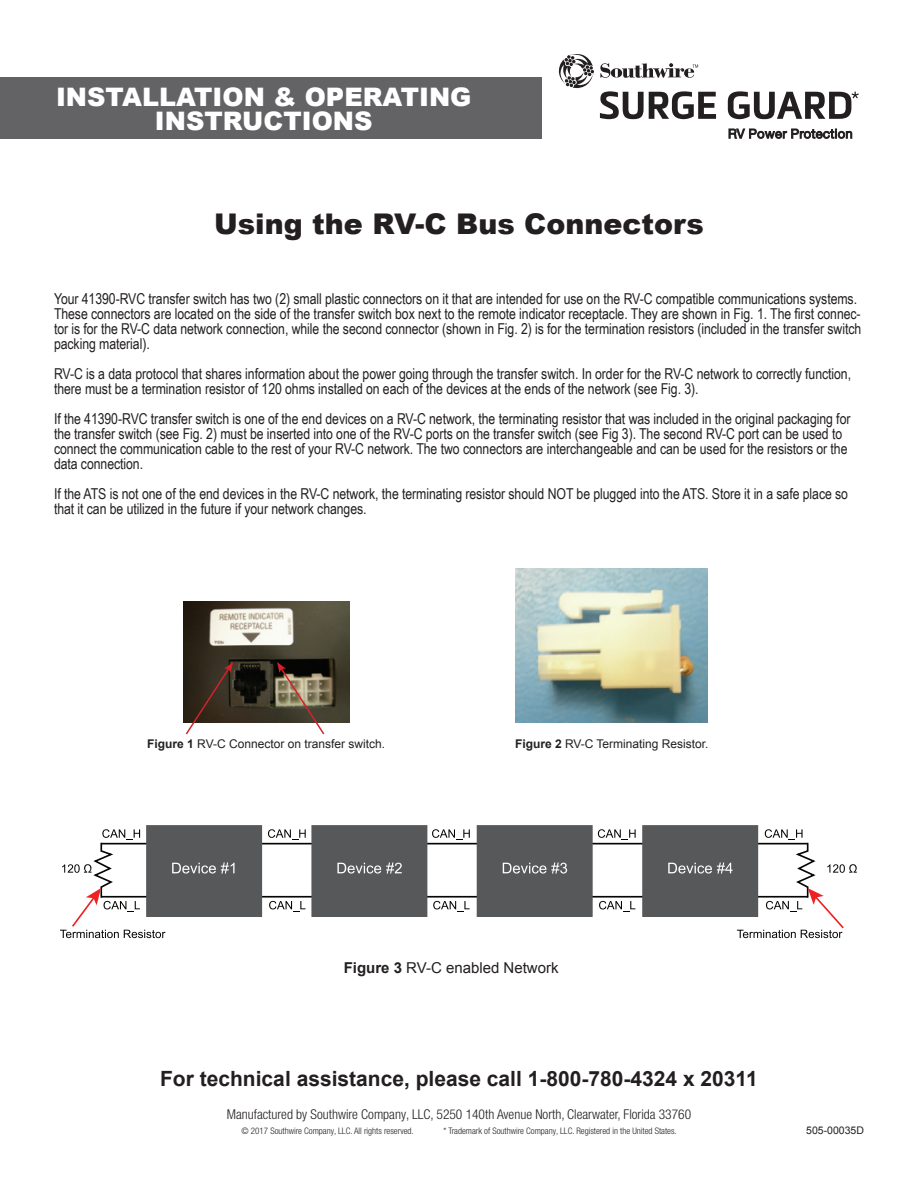
<style>
.page{position:relative;width:918px;height:1188px;background:#fff}
.page>*{position:absolute;margin:0;border:0;box-sizing:border-box;transform-origin:0 0}
.t1{font:900 28.5px "Arial";color:#231f20}
.t2{font:900 25.5px/24px "Arial";color:#fff;text-align:center}
.t3{font:700 21px "Arial";color:#231f20}
.t4{font:15px/15px "Arial Narrow";letter-spacing:-.005em;color:#231f20}
.t5{font:15px "Arial";color:#231f20}
.t6{font:300 condensed 13.5px "Helvetica Neue LT Pro";color:#231f20}
.t7{font:12px "Arial";color:#231f20}
.t8{font:10.5px "Arial";color:#231f20}
.t9{font:300 condensed 9px "Helvetica Neue LT Pro";color:#231f20}
.s1{font-weight:700}
</style>
<div class="page">
<svg style="left:559px;top:54px;width:35px;height:35px"></svg>
<svg style="left:600px;top:91px;width:116px;height:28px"></svg>
<svg style="left:729px;top:129px;width:123px;height:10px"></svg>
<svg style="left:600px;top:63px;width:98px;height:15px"></svg>
<svg style="left:728px;top:91px;width:131px;height:28px"></svg>
<hr style="left:101px;top:843px;width:707px;height:1px;background:#050504">
<hr style="left:101px;top:896px;width:707px;height:2px;background:#050504">
<div style="left:147px;top:826px;width:114px;height:90px;background:#57585a"></div>
<div style="left:146px;top:825px;width:116px;height:92px;border:2px solid #57585a"></div>
<svg style="left:172px;top:863px;width:63px;height:11px"></svg>
<svg style="left:269px;top:901px;width:36px;height:11px"></svg>
<svg style="left:433px;top:901px;width:37px;height:11px"></svg>
<svg style="left:599px;top:901px;width:36px;height:11px"></svg>
<svg style="left:268px;top:829px;width:38px;height:11px"></svg>
<svg style="left:432px;top:829px;width:38px;height:11px"></svg>
<svg style="left:598px;top:829px;width:38px;height:11px"></svg>
<div style="left:312px;top:826px;width:115px;height:90px;background:#57585a"></div>
<div style="left:311px;top:825px;width:116px;height:92px;border:2px solid #57585a"></div>
<svg style="left:337px;top:863px;width:65px;height:11px"></svg>
<div style="left:478px;top:826px;width:114px;height:90px;background:#57585a"></div>
<div style="left:477px;top:825px;width:116px;height:92px;border:2px solid #57585a"></div>
<svg style="left:503px;top:863px;width:64px;height:11px"></svg>
<div style="left:643px;top:826px;width:114px;height:90px;background:#57585a"></div>
<div style="left:642px;top:825px;width:116px;height:92px;border:2px solid #57585a"></div>
<svg style="left:60px;top:829px;width:105px;height:109px"></svg>
<svg style="left:668px;top:829px;width:189px;height:109px"></svg>
<img style="left:516px;top:569px;width:192px;height:153px">
<img style="left:183px;top:601px;width:166px;height:122px">
<div style="left:0;top:77px;width:541px;height:62px;background:#636366"></div>
<svg style="left:184px;top:662px;width:49px;height:73px"></svg>
<svg style="left:277px;top:662px;width:49px;height:73px"></svg>
<h2 class="t2" style="left:56px;top:84px;width:417px">INSTALLATION &amp; OPERATING<br>INSTRUCTIONS</h2>
<h1 class="t1" style="left:214px;top:203px;width:491px">Using the RV-C Bus Connectors</h1>
<p class="t4" style="left:54px;top:291px;width:809px">Your 41390-RVC transfer switch has two (2) small plastic connectors on it that are intended for use on the RV-C compatible communications systems.<br>These connectors are located on the side of the transfer switch box next to the remote indicator receptacle. They are shown in Fig. 1. The first connec&shy;tor is for the RV-C data network connection, while the second connector (shown in Fig. 2) is for the termination resistors (included in the transfer switch packing material).</p>
<p class="t4" style="left:54px;top:366px;width:799px">RV-C is a data protocol that shares information about the power going through the transfer switch. In order for the RV-C network to correctly function, there must be a termination resistor of 120 ohms installed on each of the devices at the ends of the network (see Fig. 3).</p>
<p class="t4" style="left:54px;top:411px;width:798px">If the 41390-RVC transfer switch is one of the end devices on a RV-C network, the terminating resistor that was included in the original packaging for the transfer switch (see Fig. 2) must be inserted into one of the RV-C ports on the transfer switch (see Fig 3). The second RV-C port can be used to connect the communication cable to the rest of your RV-C network. The two connectors are interchangeable and can be used for the resistors or the data connection.</p>
<p class="t4" style="left:54px;top:486px;width:796px">If the ATS is not one of the end devices in the RV-C network, the terminating resistor should NOT be plugged into the ATS. Store it in a safe place so that it can be utilized in the future if your network changes.</p>
<p class="t7" style="left:147px;top:736px;width:239px"><span class="s1">Figure 1</span> RV-C Connector on transfer switch.</p>
<p class="t7" style="left:515px;top:736px;width:195px"><span class="s1">Figure 2</span> RV-C Terminating Resistor.</p>
<p class="t5" style="left:344px;top:958px;width:216px"><span class="s1">Figure 3</span> RV-C enabled Network</p>
<h3 class="t3" style="left:160px;top:1064px;width:599px">For technical assistance, please call 1-800-780-4324 x 20311</h3>
<p class="t6" style="left:227px;top:1106px;width:466px">Manufactured by Southwire Company, LLC, 5250 140th Avenue North, Clearwater, Florida 33760</p>
<p class="t9" style="left:242px;top:1125px;width:174px">© 2017 Southwire Company, LLC. All rights reserved.</p>
<p class="t9" style="left:444px;top:1125px;width:235px">* Trademark of Southwire Company, LLC. Registered in the United States.</p>
<p class="t8" style="left:806px;top:1123px;width:59px">505-00035D</p>
</div>
